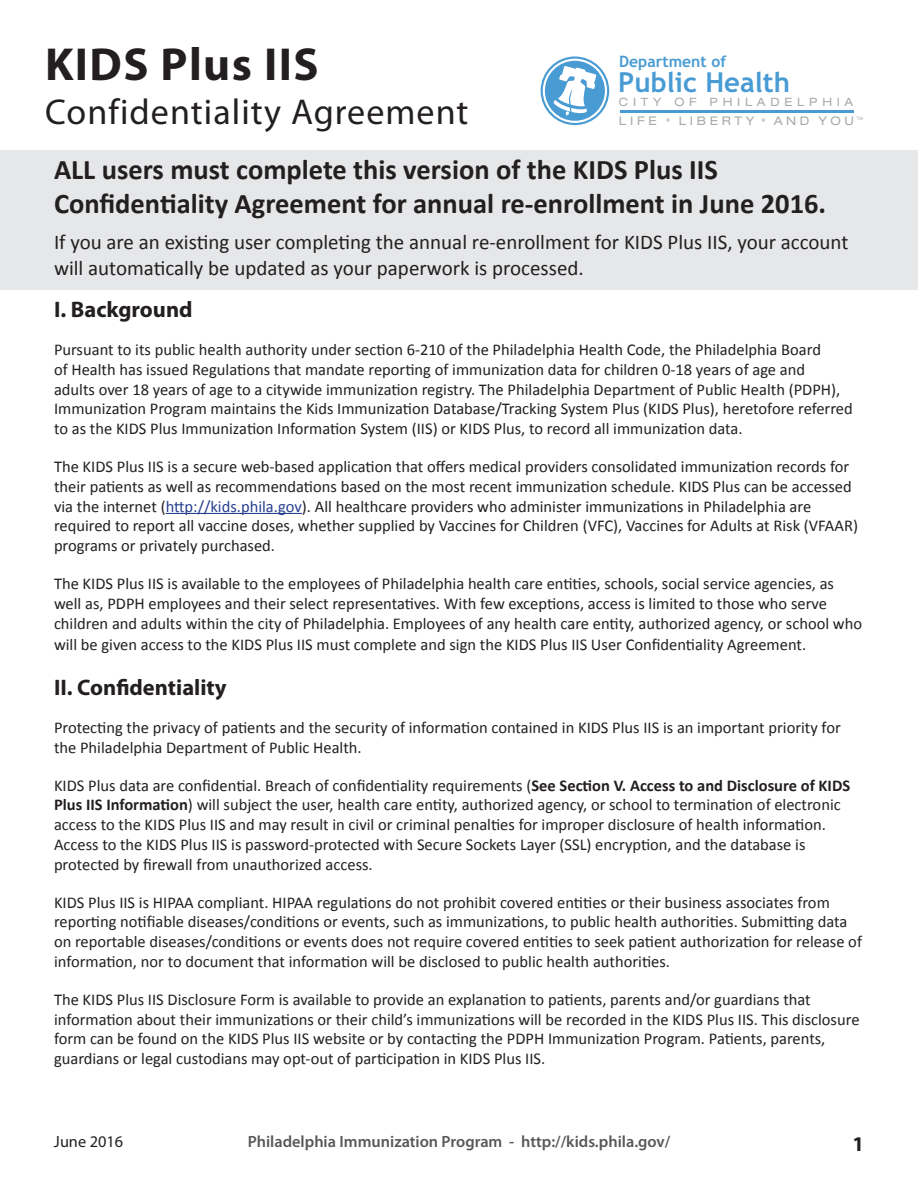
<style>
.page{position:relative;width:918px;height:1188px;background:#fff}
.page>*{position:absolute;margin:0;border:0;box-sizing:border-box;transform-origin:0 0}
.t1{font:700 46.5px "Myriad Pro";letter-spacing:.03em;color:#231f20}
.t2{font:36px "Myriad Pro";letter-spacing:.03em;color:#231f20}
.t3{font:700 28.5px/34.2px "Calibri";color:#231f20}
.t4{font:700 27.6px "Trebuchet MS";color:#499bd4}
.t5{font:700 22.5px "Myriad Pro";color:#231f20}
.t6{font:21px/25.2px "Calibri";color:#231f20}
.t7{font:700 21px "Myriad Pro";color:#231f20}
.t8{font:16.5px/19.8px "Calibri";color:#231f20}
.t9{font:600 16.35px "Myriad Pro";color:#57585a}
.t10{font:16.35px "Myriad Pro";color:#231f20}
.t11{font:700 15.75px "Trebuchet MS";color:#499bd4}
.t12{font:expanded 11.85px "Helvetica Neue";letter-spacing:.31em;color:#a8a9ad}
.t13{font:expanded 11.4px "Helvetica Neue";letter-spacing:.41em;color:#a8a9ad}
.t14{font:700 4.8px "Trebuchet MS";color:#bcbdc0}
.s1{color:#253f8e}
.s2{font-weight:700}
</style>
<div class="page">
<hr style="left:620px;top:110px;width:234px;height:3px;background:#499bd4">
<svg style="left:666px;top:118px;width:4px;height:4px"></svg>
<svg style="left:762px;top:118px;width:3px;height:4px"></svg>
<svg style="left:541px;top:56px;width:68px;height:69px"></svg>
<hr style="left:166px;top:513px;width:136px;height:1px;background:#253f8e">
<div style="left:0;top:150px;width:918px;height:140px;background:#e6e7e9"></div>
<h1 class="t1" style="left:45px;top:34px;width:275px">KIDS Plus IIS</h1>
<p class="t11" style="left:619px;top:52px;width:109px">Department of</p>
<h2 class="t2" style="left:45px;top:90px;width:425px">Confidentiality Agreement</h2>
<h3 class="t4" style="left:618px;top:65px;width:173px">Public Health</h3>
<p class="t13" style="left:619px;top:95px;width:236px">CITY OF PHILADELPHIA</p>
<p class="t12" style="left:619px;top:114px;width:39px">LIFE</p>
<p class="t12" style="left:679px;top:114px;width:77px">LIBERTY</p>
<p class="t12" style="left:774px;top:114px;width:82px">AND YOU</p>
<p class="t14" style="left:857px;top:115px;width:8px">TM</p>
<p class="t3" style="left:54px;top:152px;width:774px">ALL users must complete this version of the KIDS Plus IIS<br>Confidentiality Agreement for annual re-enrollment in June 2016.</p>
<p class="t6" style="left:54px;top:230px;width:796px">If you are an existing user completing the annual re-enrollment for KIDS Plus IIS, your account will automatically be updated as your paperwork is processed.</p>
<p class="t5" style="left:54px;top:295px;width:140px">I. Background</p>
<p class="t8" style="left:54px;top:340px;width:800px">Pursuant to its public health authority under section 6-210 of the Philadelphia Health Code, the Philadelphia Board<br>of Health has issued Regulations that mandate reporting of immunization data for children 0-18 years of age and<br>adults over 18 years of age to a citywide immunization registry. The Philadelphia Department of Public Health (PDPH), Immunization Program maintains the Kids Immunization Database/Tracking System Plus (KIDS Plus), heretofore referred to as the KIDS Plus Immunization Information System (IIS) or KIDS Plus, to record all immunization data.</p>
<p class="t8" style="left:54px;top:457px;width:806px">The KIDS Plus IIS is a secure web-based application that offers medical providers consolidated immunization records for their patients as well as recommendations based on the most recent immunization schedule. KIDS Plus can be accessed via the internet (<span class="s1">http://kids.phila.gov</span>). All healthcare providers who administer immunizations in Philadelphia are required to report all vaccine doses, whether supplied by Vaccines for Children (VFC), Vaccines for Adults at Risk (VFAAR) programs or privately purchased.</p>
<p class="t8" style="left:54px;top:574px;width:810px">The KIDS Plus IIS is available to the employees of Philadelphia health care entities, schools, social service agencies, as well as, PDPH employees and their select representatives. With few exceptions, access is limited to those who serve children and adults within the city of Philadelphia. Employees of any health care entity, authorized agency, or school who</p>
<p class="t8" style="left:54px;top:635px;width:754px">will be given access to the KIDS Plus IIS must complete and sign the KIDS Plus IIS User Confidentiality Agreement.</p>
<p class="t5" style="left:54px;top:673px;width:174px">II. Confidentiality</p>
<p class="t8" style="left:54px;top:718px;width:788px">Protecting the privacy of patients and the security of information contained in KIDS Plus IIS is an important priority for the Philadelphia Department of Public Health.</p>
<p class="t8" style="left:54px;top:775px;width:798px">KIDS Plus data are confidential. Breach of confidentiality requirements (<span class="s2">See Section V. Access to and Disclosure of KIDS Plus IIS Information</span>) will subject the user, health care entity, authorized agency, or school to termination of electronic access to the KIDS Plus IIS and may result in civil or criminal penalties for improper disclosure of health information.<br>Access to the KIDS Plus IIS is password-protected with Secure Sockets Layer (SSL) encryption, and the database is protected by firewall from unauthorized access.</p>
<p class="t8" style="left:54px;top:892px;width:810px">KIDS Plus IIS is HIPAA compliant. HIPAA regulations do not prohibit covered entities or their business associates from reporting notifiable diseases/conditions or events, such as immunizations, to public health authorities. Submitting data on reportable diseases/conditions or events does not require covered entities to seek patient authorization for release of information, nor to document that information will be disclosed to public health authorities.</p>
<p class="t8" style="left:54px;top:989px;width:807px">The KIDS Plus IIS Disclosure Form is available to provide an explanation to patients, parents and/or guardians that information about their immunizations or their child’s immunizations will be recorded in the KIDS Plus IIS. This disclosure form can be found on the KIDS Plus IIS website or by contacting the PDPH Immunization Program. Patients, parents, guardians or legal custodians may opt-out of participation in KIDS Plus IIS.</p>
<p class="t10" style="left:54px;top:1132px;width:71px">June 2016</p>
<p class="t9" style="left:248px;top:1131px;width:424px">Philadelphia Immunization Program - http://kids.phila.gov/</p>
<p class="t7" style="left:852px;top:1130px;width:13px">1</p>
</div>
